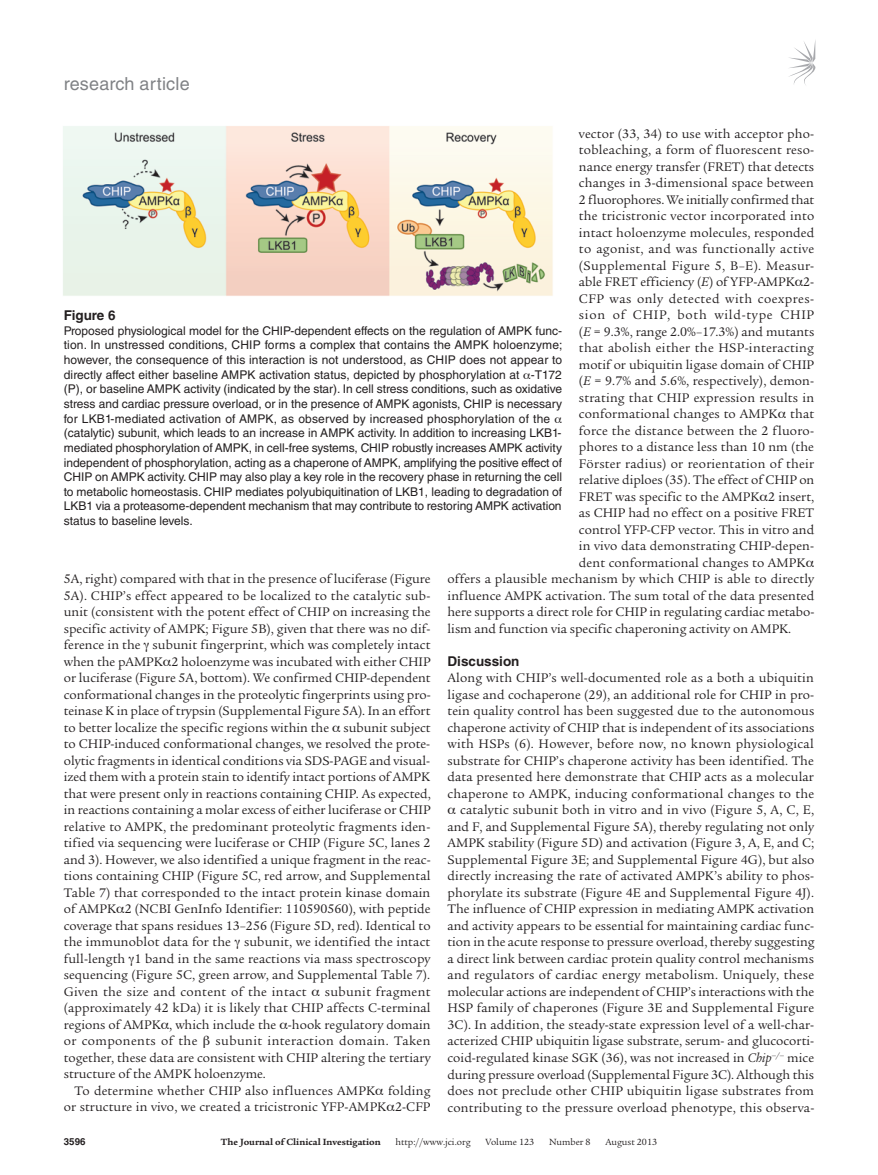
<style>
.page{position:relative;width:878px;height:1175px;background:#fff}
.page>*{position:absolute;margin:0;border:0;box-sizing:border-box;transform-origin:0 0}
.t1{font:18px "Helvetica LT Std";letter-spacing:.01em;color:#808285}
.t2{font:13.5px/16.5px "Legacy Serif Std";letter-spacing:.01em;color:#231f20;text-align:justify}
.t3{font:13.5px "Legacy Serif Std";letter-spacing:-.01em;color:#231f20}
.t4{font:13.5px "Legacy Serif Std";letter-spacing:.035em;color:#231f20}
.t5{font:13.5px "Legacy Serif Std";letter-spacing:.055em;color:#231f20}
.t6{font:700 13.5px "Helvetica LT Std";color:#231f20}
.t7{font:12px/14.7px "Helvetica LT Std";color:#231f20}
.t8{font:9.75px "Legacy Serif Std";color:#231f20}
.t9{font:700 9.75px "Legacy Serif Std";color:#231f20}
.t10{font:700 9.75px "Helvetica LT Std";color:#231f20}
.s1{font-style:italic}
</style>
<div class="page">
<svg style="left:789px;top:42px;width:26px;height:43px"></svg>
<img style="left:63px;top:126px;width:490px;height:170px">
<h1 class="t1" style="left:64px;top:73px;width:127px">research article</h1>
<p class="t2" style="left:579px;top:125px;width:237px">vector (33, 34) to use with acceptor pho-</p>
<p class="t2" style="left:579px;top:142px;width:237px">tobleaching, a form of fluorescent reso-</p>
<p class="t2" style="left:579px;top:158px;width:237px">nance energy transfer (FRET) that detects</p>
<p class="t2" style="left:579px;top:175px;width:236px">changes in 3-dimensional space between</p>
<p class="t3" style="left:579px;top:192px;width:237px">2 fluorophores. We initially confirmed that</p>
<p class="t2" style="left:579px;top:208px;width:237px">the tricistronic vector incorporated into</p>
<p class="t2" style="left:579px;top:224px;width:237px">intact holoenzyme molecules, responded</p>
<p class="t2" style="left:579px;top:241px;width:237px">to agonist, and was functionally active</p>
<p class="t2" style="left:579px;top:257px;width:237px">(Supplemental Figure 5, B–E). Measur-</p>
<p class="t2" style="left:579px;top:274px;width:237px">able FRET efficiency (<span class="s1">E</span>) of YFP-AMPK 2-</p>
<p class="t4" style="left:579px;top:291px;width:237px">CFP was only detected with coexpres-</p>
<p class="t5" style="left:579px;top:307px;width:237px">sion of CHIP, both wild-type CHIP</p>
<p class="t2" style="left:579px;top:323px;width:237px">(<span class="s1">E</span> = 9.3%, range 2.0%–17.3%) and mutants</p>
<p class="t2" style="left:579px;top:340px;width:236px">that abolish either the HSP-interacting</p>
<p class="t2" style="left:579px;top:356px;width:236px">motif or ubiquitin ligase domain of CHIP</p>
<p class="t2" style="left:579px;top:373px;width:237px">(<span class="s1">E</span> = 9.7% and 5.6%, respectively), demon-</p>
<p class="t2" style="left:579px;top:389px;width:237px">strating that CHIP expression results in</p>
<p class="t2" style="left:579px;top:406px;width:237px">conformational changes to AMPK that</p>
<p class="t2" style="left:579px;top:422px;width:236px">force the distance between the 2 fluoro-</p>
<p class="t2" style="left:579px;top:439px;width:236px">phores to a distance less than 10 nm (the</p>
<p class="t2" style="left:579px;top:455px;width:237px">Förster radius) or reorientation of their</p>
<p class="t2" style="left:579px;top:472px;width:237px">relative diploes (35). The effect of CHIP on</p>
<p class="t2" style="left:579px;top:488px;width:237px">FRET was specific to the AMPK 2 insert,</p>
<p class="t2" style="left:579px;top:505px;width:236px">as CHIP had no effect on a positive FRET</p>
<p class="t2" style="left:579px;top:521px;width:237px">control YFP-CFP vector. This in vitro and</p>
<p class="t2" style="left:579px;top:538px;width:237px">in vivo data demonstrating CHIP-depen-</p>
<p class="t2" style="left:579px;top:554px;width:228px">dent conformational changes to AMPK</p>
<p class="t2" style="left:447px;top:571px;width:368px">offers a plausible mechanism by which CHIP is able to directly</p>
<p class="t2" style="left:447px;top:587px;width:368px">influence AMPK activation. The sum total of the data presented</p>
<p class="t2" style="left:447px;top:604px;width:368px">here supports a direct role for CHIP in regulating cardiac metabo-</p>
<p class="t2" style="left:447px;top:620px;width:345px">lism and function via specific chaperoning activity on AMPK.</p>
<p class="t6" style="left:447px;top:652px;width:74px">Discussion</p>
<p class="t2" style="left:447px;top:670px;width:368px;text-align:right">Along with CHIP’s well-documented role as a both a ubiquitin ligase and cochaperone (29), an additional role for CHIP in pro&shy;tein quality control has been suggested due to the autonomous chaperone activity of CHIP that is independent of its associations with HSPs (6). However, before now, no known physiological substrate for CHIP’s chaperone activity has been identified. The data presented here demonstrate that CHIP acts as a molecular chaperone to AMPK, inducing conformational changes to the catalytic subunit both in vitro and in vivo (Figure 5, A, C, E, and F, and Supplemental Figure 5A), thereby regulating not only AMPK stability (Figure 5D) and activation (Figure 3, A, E, and C; Supplemental Figure 3E; and Supplemental Figure 4G), but also directly increasing the rate of activated AMPK’s ability to phos&shy;phorylate its substrate (Figure 4E and Supplemental Figure 4J).<br>The influence of CHIP expression in mediating AMPK activation and activity appears to be essential for maintaining cardiac func&shy;tion in the acute response to pressure overload, thereby suggesting a direct link between cardiac protein quality control mechanisms and regulators of cardiac energy metabolism. Uniquely, these molecular actions are independent of CHIP’s interactions with the HSP family of chaperones (Figure 3E and Supplemental Figure 3C). In addition, the steady-state expression level of a well-char&shy;acterized CHIP ubiquitin ligase substrate, serum- and glucocorti&shy;coid-regulated kinase SGK (36), was not increased in <span class="s1">Chip</span><sup>–/–</sup> mice during pressure overload (Supplemental Figure 3C). Although this does not preclude other CHIP ubiquitin ligase substrates from contributing to the pressure overload phenotype, this observa-</p>
<p class="t6" style="left:64px;top:307px;width:53px">Figure 6</p>
<p class="t7" style="left:64px;top:323px;width:500px">Proposed physiological model for the CHIP-dependent effects on the regulation of AMPK func&shy;tion. In unstressed conditions, CHIP forms a complex that contains the AMPK holoenzyme; however, the consequence of this interaction is not understood, as CHIP does not appear to directly affect either baseline AMPK activation status, depicted by phosphorylation at -T172 (P), or baseline AMPK activity (indicated by the star). In cell stress conditions, such as oxidative stress and cardiac pressure overload, or in the presence of AMPK agonists, CHIP is necessary for LKB1-mediated activation of AMPK, as observed by increased phosphorylation of the (catalytic) subunit, which leads to an increase in AMPK activity. In addition to increasing LKB1- mediated phosphorylation of AMPK, in cell-free systems, CHIP robustly increases AMPK activity independent of phosphorylation, acting as a chaperone of AMPK, amplifying the positive effect of CHIP on AMPK activity. CHIP may also play a key role in the recovery phase in returning the cell to metabolic homeostasis. CHIP mediates polyubiquitination of LKB1, leading to degradation of LKB1 via a proteasome-dependent mechanism that may contribute to restoring AMPK activation status to baseline levels.</p>
<p class="t2" style="left:64px;top:571px;width:368px">5A, right) compared with that in the presence of luciferase (Figure 5A). CHIP’s effect appeared to be localized to the catalytic sub&shy;unit (consistent with the potent effect of CHIP on increasing the specific activity of AMPK; Figure 5B), given that there was no dif&shy;ference in the subunit fingerprint, which was completely intact when the pAMPK 2 holoenzyme was incubated with either CHIP or luciferase (Figure 5A, bottom). We confirmed CHIP-dependent conformational changes in the proteolytic fingerprints using pro&shy;teinase K in place of trypsin (Supplemental Figure 5A). In an effort to better localize the specific regions within the subunit subject to CHIP-induced conformational changes, we resolved the prote&shy;olytic fragments in identical conditions via SDS-PAGE and visual&shy;ized them with a protein stain to identify intact portions of AMPK that were present only in reactions containing CHIP. As expected, in reactions containing a molar excess of either luciferase or CHIP relative to AMPK, the predominant proteolytic fragments iden&shy;tified via sequencing were luciferase or CHIP (Figure 5C, lanes 2 and 3). However, we also identified a unique fragment in the reac&shy;tions containing CHIP (Figure 5C, red arrow, and Supplemental Table 7) that corresponded to the intact protein kinase domain of AMPK 2 (NCBI GenInfo Identifier: 110590560), with peptide coverage that spans residues 13–256 (Figure 5D, red). Identical to the immunoblot data for the subunit, we identified the intact full-length 1 band in the same reactions via mass spectroscopy sequencing (Figure 5C, green arrow, and Supplemental Table 7).<br>Given the size and content of the intact</p>
<p class="t2" style="left:64px;top:983px;width:368px;text-indent:261px">subunit fragment (approximately 42 kDa) it is likely that CHIP affects C-terminal regions of AMPK , which include the -hook regulatory domain or components of the</p>
<p class="t2" style="left:64px;top:1033px;width:368px;text-indent:152px">subunit interaction domain. Taken together, these data are consistent with CHIP altering the tertiary structure of the AMPK holoenzyme.</p>
<p class="t2" style="left:64px;top:1082px;width:368px;text-align:right">To determine whether CHIP also influences AMPK folding or structure in vivo, we created a tricistronic YFP-AMPK 2-CFP</p>
<p class="t10" style="left:64px;top:1135px;width:23px">3596</p>
<p class="t9" style="left:221px;top:1135px;width:161px">The Journal of Clinical Investigation</p>
<p class="t8" style="left:395px;top:1136px;width:77px">http://www.jci.org</p>
<p class="t8" style="left:485px;top:1136px;width:50px">Volume 123</p>
<p class="t8" style="left:549px;top:1136px;width:43px">Number 8</p>
<p class="t8" style="left:605px;top:1136px;width:53px">August 2013</p>
</div>
